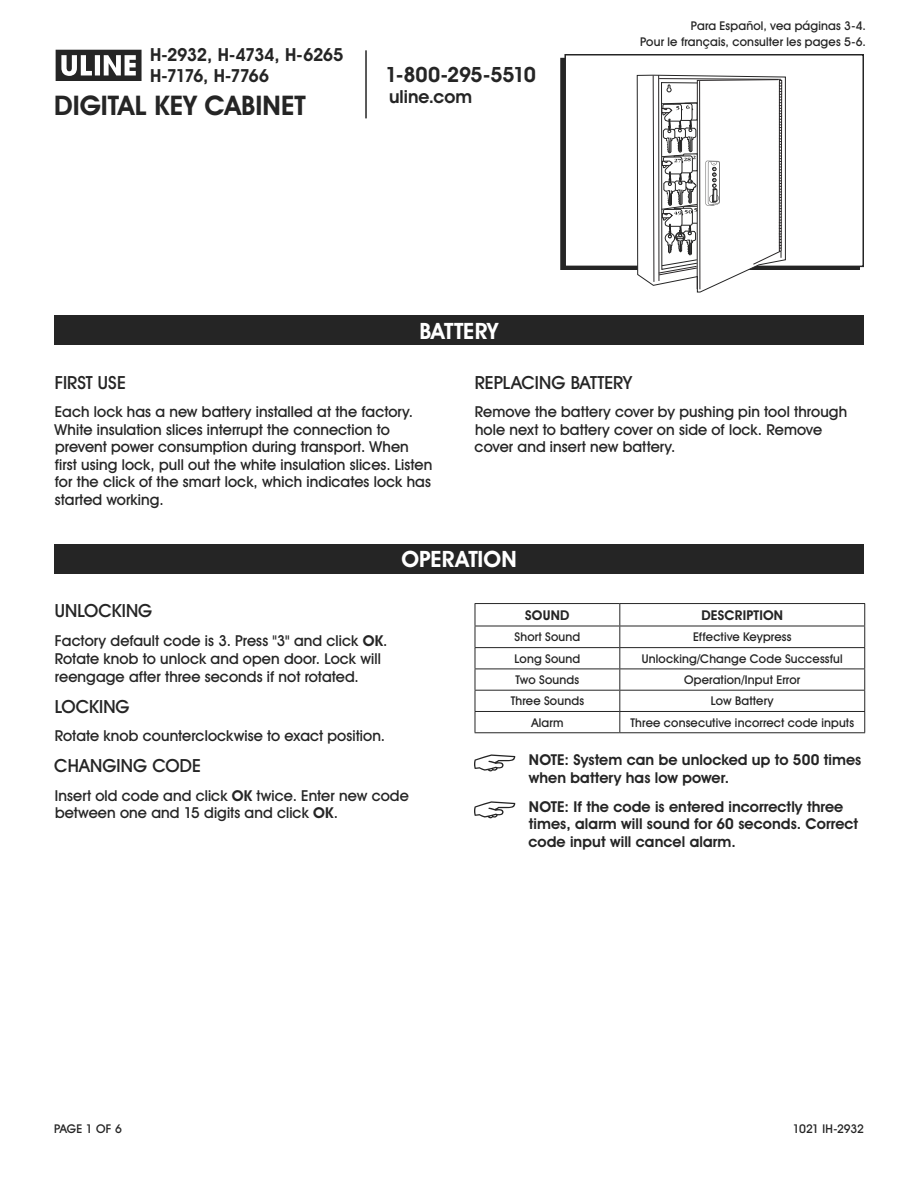
<style>
.page{position:relative;width:918px;height:1188px;background:#fff}
.page>*{position:absolute;margin:0;border:0;box-sizing:border-box;transform-origin:0 0}
.t1{font:700 27px "Uline Two Knine";letter-spacing:.005em;color:#252525}
.t2{font:700 22.5px "Uline Two Knine";letter-spacing:.005em;color:#fff}
.t3{font:700 21px "Uline Two Knine";letter-spacing:-.02em;color:#252525}
.t4{font:18px "Uline Two Knine";letter-spacing:.005em;color:#252525}
.t5{font:700 18px/21px "Uline Two Knine";letter-spacing:-.03em;color:#252525}
.t6{font:700 18px "Uline Two Knine";color:#252525}
.t7{font:15px/17.5px "Uline Two Knine";letter-spacing:.005em;color:#252525}
.t8{font:700 15px/17.7px "Uline Two Knine";letter-spacing:.005em;color:#252525}
.t9{font:700 13.5px "Uline Two Knine";letter-spacing:.015em;color:#252525}
.t10{font:12px/16.8px "Uline Two Knine";letter-spacing:.015em;color:#252525;text-align:right}
.t11{font:12px "Uline Two Knine";letter-spacing:-.015em;color:#252525}
.s1{font-weight:700}
</style>
<div class="page">
<hr style="left:365px;top:50px;width:2px;height:68px;background:#252525">
<svg style="left:474px;top:754px;width:41px;height:17px"></svg>
<svg style="left:474px;top:801px;width:41px;height:17px"></svg>
<svg style="left:56px;top:50px;width:86px;height:31px"></svg>
<div style="left:54px;top:315px;width:810px;height:30px;background:#252525"></div>
<div style="left:54px;top:544px;width:810px;height:30px;background:#252525"></div>
<div style="left:564px;top:54px;width:300px;height:213px;border:2px solid #252525"></div>
<svg style="left:636px;top:74px;width:150px;height:219px"></svg>
<hr style="left:475px;top:603px;width:145px;height:1px;background:#252525">
<hr style="left:620px;top:603px;width:245px;height:1px;background:#252525">
<hr style="left:475px;top:647px;width:145px;height:1px;background:#252525">
<hr style="left:620px;top:647px;width:245px;height:1px;background:#252525">
<hr style="left:475px;top:669px;width:145px;height:1px;background:#252525">
<hr style="left:620px;top:669px;width:245px;height:1px;background:#252525">
<hr style="left:475px;top:690px;width:145px;height:1px;background:#252525">
<hr style="left:620px;top:690px;width:245px;height:1px;background:#252525">
<hr style="left:475px;top:711px;width:145px;height:1px;background:#252525">
<svg style="left:475px;top:604px;width:1px;height:128px"></svg>
<hr style="left:620px;top:711px;width:245px;height:1px;background:#252525">
<svg style="left:619px;top:604px;width:1px;height:128px"></svg>
<svg style="left:864px;top:604px;width:1px;height:128px"></svg>
<hr style="left:475px;top:732px;width:145px;height:1px;background:#252525">
<hr style="left:620px;top:732px;width:245px;height:1px;background:#252525">
<hr style="left:475px;top:626px;width:145px;height:1px;background:#252525">
<hr style="left:620px;top:626px;width:245px;height:1px;background:#252525">
<p class="t5" style="left:150px;top:44px;width:195px">H-2932, H-4734, H-6265<br>H-7176, H-7766</p>
<h1 class="t1" style="left:54px;top:89px;width:253px">DIGITAL KEY CABINET</h1>
<h3 class="t3" style="left:385px;top:62px;width:152px">1-800-295-5510</h3>
<p class="t6" style="left:389px;top:86px;width:84px">uline.com</p>
<h2 class="t2" style="left:420px;top:317px;width:80px">BATTERY</h2>
<p class="t10" style="left:640px;top:17px;width:227px">Para Español, vea páginas 3-4.<br>Pour le français, consulter les pages 5-6.</p>
<p class="t4" style="left:55px;top:371px;width:73px">FIRST USE</p>
<p class="t7" style="left:55px;top:403px;width:379px">Each lock has a new battery installed at the factory.<br>White insulation slices interrupt the connection to prevent power consumption during transport. When first using lock, pull out the white insulation slices. Listen for the click of the smart lock, which indicates lock has started working.</p>
<p class="t4" style="left:475px;top:371px;width:159px">REPLACING BATTERY</p>
<p class="t7" style="left:475px;top:403px;width:374px">Remove the battery cover by pushing pin tool through hole next to battery cover on side of lock. Remove cover and insert new battery.</p>
<h2 class="t2" style="left:401px;top:545px;width:117px">OPERATION</h2>
<p class="t4" style="left:55px;top:600px;width:99px">UNLOCKING</p>
<p class="t7" style="left:55px;top:631px;width:334px;line-height:18px">Factory default code is 3. Press "3" and click <span class="s1">OK</span>.<br>Rotate knob to unlock and open door. Lock will reengage after three seconds if not rotated.</p>
<p class="t4" style="left:55px;top:696px;width:77px">LOCKING</p>
<p class="t7" style="left:55px;top:727px;width:332px">Rotate knob counterclockwise to exact position.</p>
<p class="t4" style="left:54px;top:755px;width:148px">CHANGING CODE</p>
<p class="t7" style="left:55px;top:786px;width:355px">Insert old code and click <span class="s1">OK</span> twice. Enter new code between one and 15 digits and click <span class="s1">OK</span>.</p>
<p class="t9" style="left:525px;top:607px;width:46px">SOUND</p>
<p class="t9" style="left:701px;top:607px;width:83px">DESCRIPTION</p>
<p class="t10" style="left:514px;top:628px;width:67px">Short Sound</p>
<p class="t10" style="left:693px;top:628px;width:100px">Effective Keypress</p>
<p class="t10" style="left:515px;top:650px;width:67px">Long Sound</p>
<p class="t10" style="left:642px;top:650px;width:202px">Unlocking/Change Code Successful</p>
<p class="t10" style="left:516px;top:671px;width:65px">Two Sounds</p>
<p class="t10" style="left:684px;top:671px;width:118px">Operation/Input Error</p>
<p class="t10" style="left:511px;top:693px;width:75px">Three Sounds</p>
<p class="t10" style="left:711px;top:693px;width:64px">Low Battery</p>
<p class="t10" style="left:531px;top:714px;width:34px">Alarm</p>
<p class="t10" style="left:631px;top:714px;width:225px">Three consecutive incorrect code inputs</p>
<p class="t8" style="left:529px;top:751px;width:334px">NOTE: System can be unlocked up to 500 times when battery has low power.</p>
<p class="t8" style="left:528px;top:798px;width:331px">NOTE: If the code is entered incorrectly three times, alarm will sound for 60 seconds. Correct code input will cancel alarm.</p>
<p class="t10" style="left:54px;top:1120px;width:69px">PAGE 1 OF 6</p>
<p class="t11" style="left:793px;top:1122px;width:73px">1021 IH-2932</p>
</div>
